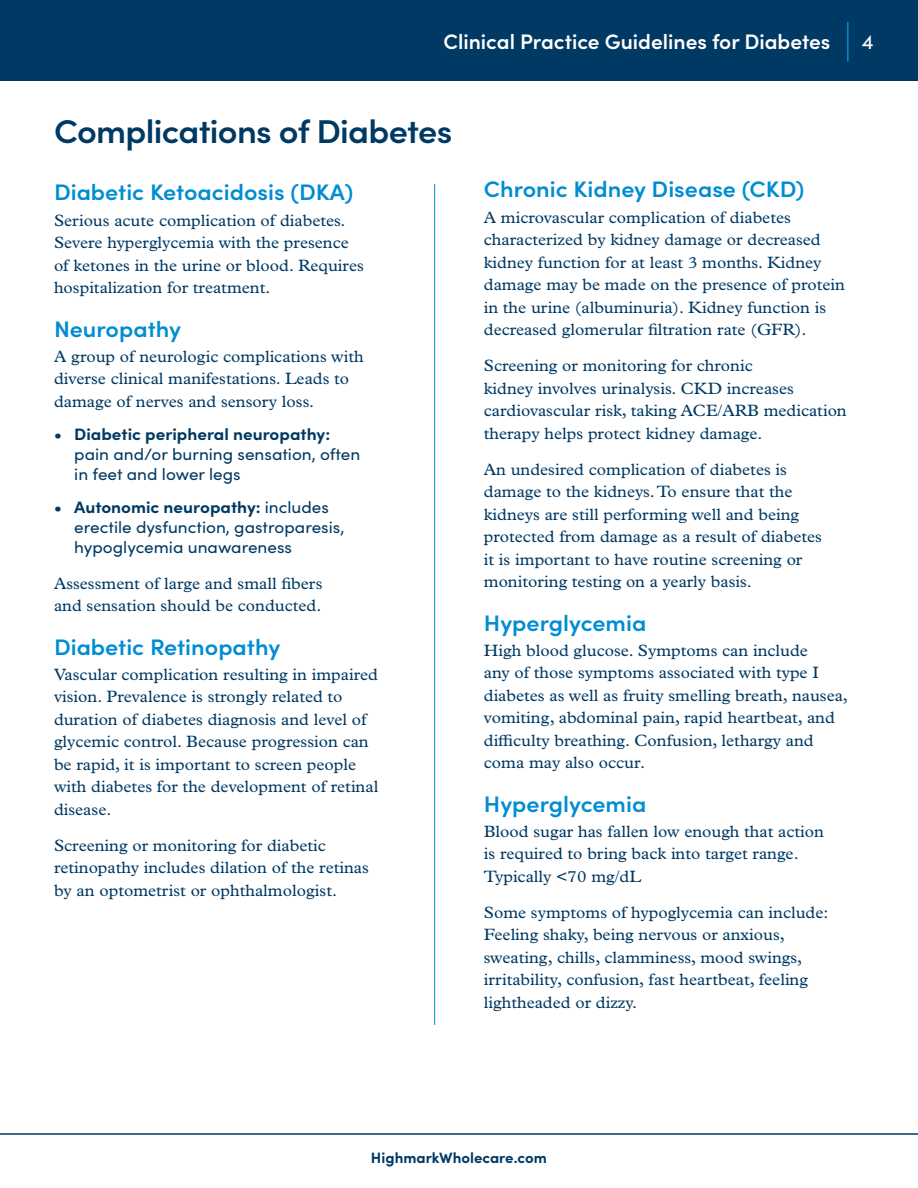
<style>
.page{position:relative;width:918px;height:1188px;background:#fff}
.page>*{position:absolute;margin:0;border:0;box-sizing:border-box;transform-origin:0 0}
.t1{font:600 33px "Sofia Pro";letter-spacing:-.02em;color:#003963;scale:1.04 1}
.t2{font:600 22.5px "Sofia Pro";color:#008dd1;scale:1.04 1}
.t3{font:600 21px "Sofia Pro";color:#fff}
.t4{font:21px "Sofia Pro";color:#fff}
.t5{font:16.5px/22.5px "Plantin MT Pro";color:#003963;scale:1.04 1}
.t6{font:16.5px/19.8px "Sofia Pro";color:#003963;scale:1.04 1}
.t7{font:700 16.5px "Sofia Pro";color:#003963;scale:1.04 1}
.t8{font:700 15px "Sofia Pro";color:#003963}
.s1{font-weight:700}
</style>
<div class="page">
<div style="left:0;top:0;width:918px;height:81px;background:#003963"></div>
<hr style="left:847px;top:22px;width:2px;height:39px;background:#008dd1">
<hr style="left:0;top:1133px;width:918px;height:2px;background:#003963">
<hr style="left:434px;top:184px;width:1px;height:841px;background:#008dd1">
<p class="t3" style="left:443px;top:26px;width:389px">Clinical Practice Guidelines for Diabetes</p>
<p class="t4" style="left:862px;top:26px;width:13px">4</p>
<h1 class="t1" style="left:54px;top:107px;width:384px">Complications of Diabetes</h1>
<h2 class="t2" style="left:54px;top:175px;width:289px">Diabetic Ketoacidosis (DKA)</h2>
<p class="t5" style="left:54px;top:209px;width:299px">Serious acute complication of diabetes.<br>Severe hyperglycemia with the presence of ketones in the urine or blood. Requires hospitalization for treatment.</p>
<h2 class="t2" style="left:54px;top:312px;width:124px">Neuropathy</h2>
<p class="t5" style="left:54px;top:345px;width:299px">A group of neurologic complications with diverse clinical manifestations. Leads to damage of nerves and sensory loss.</p>
<p class="t7" style="left:54px;top:422px;width:267px">• Diabetic peripheral neuropathy:</p>
<p class="t6" style="left:74px;top:443px;width:277px">pain and/or burning sensation, often in feet and lower legs</p>
<p class="t6" style="left:74px;top:496px;width:261px;text-indent:-20px"><span class="s1">• Autonomic neuropathy:</span> includes erectile dysfunction, gastroparesis, hypoglycemia unawareness</p>
<p class="t5" style="left:54px;top:572px;width:260px">Assessment of large and small fibers and sensation should be conducted.</p>
<h2 class="t2" style="left:54px;top:630px;width:219px">Diabetic Retinopathy</h2>
<p class="t5" style="left:54px;top:663px;width:313px">Vascular complication resulting in impaired vision. Prevalence is strongly related to duration of diabetes diagnosis and level of glycemic control. Because progression can be rapid, it is important to screen people with diabetes for the development of retinal disease.</p>
<p class="t5" style="left:54px;top:834px;width:304px">Screening or monitoring for diabetic retinopathy includes dilation of the retinas by an optometrist or ophthalmologist.</p>
<h2 class="t2" style="left:484px;top:172px;width:310px">Chronic Kidney Disease (CKD)</h2>
<p class="t5" style="left:484px;top:206px;width:349px">A microvascular complication of diabetes characterized by kidney damage or decreased kidney function for at least 3 months. Kidney damage may be made on the presence of protein in the urine (albuminuria). Kidney function is decreased glomerular filtration rate (GFR).</p>
<p class="t5" style="left:484px;top:354px;width:351px">Screening or monitoring for chronic<br>kidney involves urinalysis. CKD increases cardiovascular risk, taking ACE/ARB medication therapy helps protect kidney damage.</p>
<p class="t5" style="left:484px;top:458px;width:327px">An undesired complication of diabetes is damage to the kidneys. To ensure that the kidneys are still performing well and being protected from damage as a result of diabetes it is important to have routine screening or monitoring testing on a yearly basis.</p>
<h2 class="t2" style="left:484px;top:606px;width:158px">Hyperglycemia</h2>
<p class="t5" style="left:484px;top:639px;width:352px">High blood glucose. Symptoms can include<br>any of those symptoms associated with type I diabetes as well as fruity smelling breath, nausea, vomiting, abdominal pain, rapid heartbeat, and difficulty breathing. Confusion, lethargy and coma may also occur.</p>
<h2 class="t2" style="left:484px;top:787px;width:158px">Hyperglycemia</h2>
<p class="t5" style="left:484px;top:820px;width:329px">Blood sugar has fallen low enough that action is required to bring back into target range.<br>Typically &lt;70 mg/dL</p>
<p class="t5" style="left:484px;top:901px;width:333px">Some symptoms of hypoglycemia can include:<br>Feeling shaky, being nervous or anxious, sweating, chills, clamminess, mood swings, irritability, confusion, fast heartbeat, feeling lightheaded or dizzy.</p>
<p class="t8" style="left:371px;top:1146px;width:178px">HighmarkWholecare.com</p>
</div>
